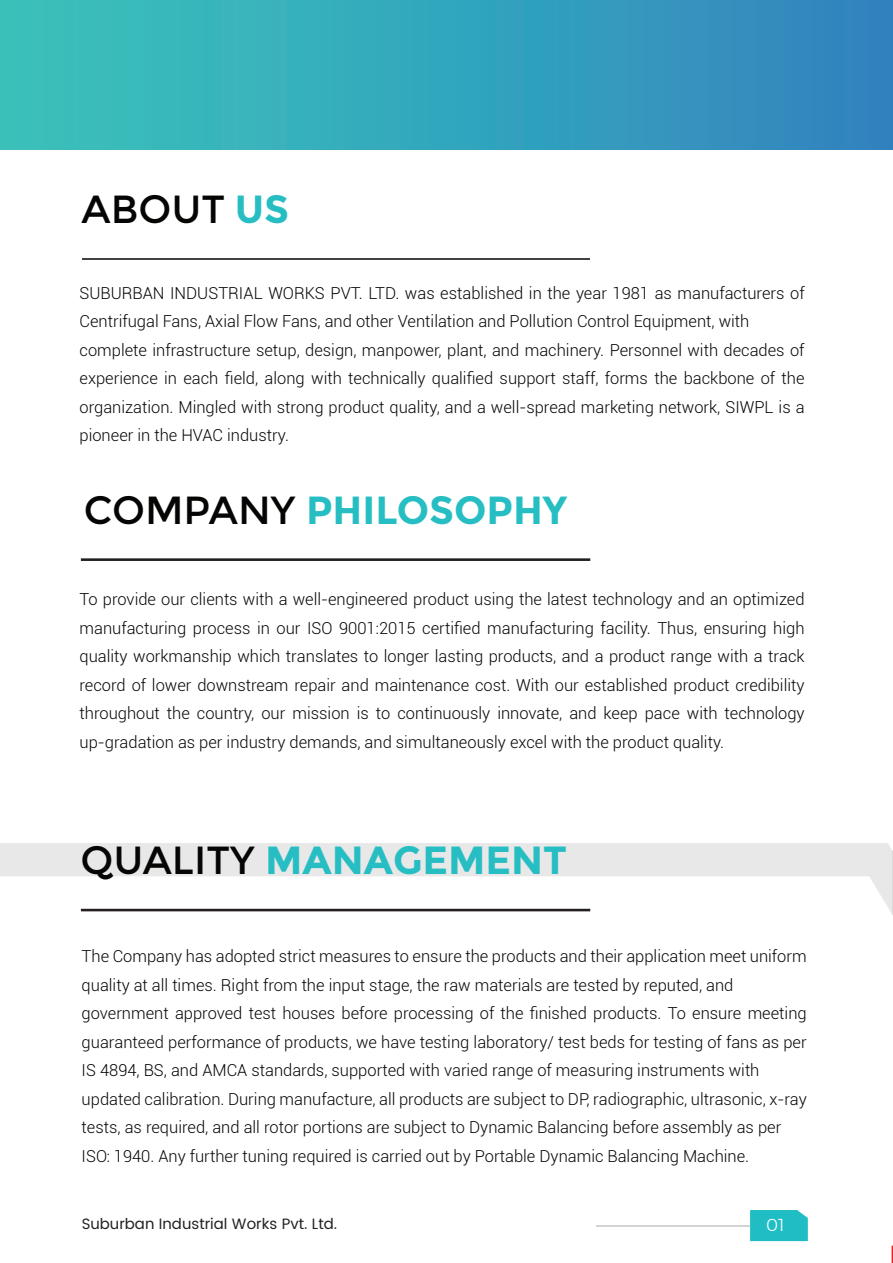
<style>
.page{position:relative;width:893px;height:1263px;background:#fff}
.page>*{position:absolute;margin:0;border:0;box-sizing:border-box;transform-origin:0 0}
.t1{font:700 39.15px "Montserrat";color:#26bec2}
.t2{font:39.15px "Montserrat";color:#050504}
.t3{font:300 17.25px "Montserrat";color:#fff}
.t4{font:300 16.5px/28.5px "Roboto";color:#040503}
.t5{font:15px "Poppins";color:#231f20}
.s1{font-weight:700;color:#26bec2}
.s2{font-weight:400;color:#050504}
</style>
<div class="page">
<svg style="left:0;top:843px;width:892px;height:70px;fill:#e9e9ea"></svg>
<div style="left:0;top:0;width:893px;height:149px;background:linear-gradient(to right,#3ac5ba,#3184bf)"></div>
<svg style="left:892px;top:850px;width:1px;height:65px"></svg>
<hr style="left:82px;top:259px;width:507px;height:1px;background:#414042">
<div style="left:81px;top:558px;width:509px;height:3px;border:2px solid #231f20"></div>
<div style="left:81px;top:909px;width:509px;height:2px;border:2px solid #231f20"></div>
<svg style="left:892px;top:1245px;width:1px;height:18px"></svg>
<div style="left:750px;top:1210px;width:58px;height:31px;background:#21bdc4"></div>
<hr style="left:597px;top:1225px;width:153px;height:1px;background:#d2d3d3">
<h1 class="t2" style="left:82px;top:187px;width:209px">ABOUT <span class="s1">US</span></h1>
<p class="t4" style="left:80px;top:278px;width:727px">SUBURBAN INDUSTRIAL WORKS PVT. LTD. was established in the year 1981 as manufacturers of Centrifugal Fans, Axial Flow Fans, and other Ventilation and Pollution Control Equipment, with complete infrastructure setup, design, manpower, plant, and machinery. Personnel with decades of experience in each field, along with technically qualified support staff, forms the backbone of the organization. Mingled with strong product quality, and a well-spread marketing network, SIWPL is a pioneer in the HVAC industry.</p>
<h1 class="t1" style="left:84px;top:486px;width:485px"><span class="s2">COMPANY</span> PHILOSOPHY</h1>
<p class="t4" style="left:80px;top:585px;width:727px;text-align:justify">To provide our clients with a well-engineered product using the latest technology and an optimized manufacturing process in our ISO 9001:2015 certified manufacturing facility. Thus, ensuring high quality workmanship which translates to longer lasting products, and a product range with a track record of lower downstream repair and maintenance cost. With our established product credibility throughout the country, our mission is to continuously innovate, and keep pace with technology up-gradation as per industry demands, and simultaneously excel with the product quality.</p>
<h1 class="t1" style="left:80px;top:837px;width:488px"><span class="s2">QUALITY</span> MANAGEMENT</h1>
<p class="t4" style="left:82px;top:941px;width:727px">The Company has adopted strict measures to ensure the products and their application meet uniform quality at all times. Right from the input stage, the raw materials are tested by reputed, and government approved test houses before processing of the finished products. To ensure meeting guaranteed performance of products, we have testing laboratory/ test beds for testing of fans as per IS 4894, BS, and AMCA standards, supported with varied range of measuring instruments with updated calibration. During manufacture, all products are subject to DP, radiographic, ultrasonic, x-ray tests, as required, and all rotor portions are subject to Dynamic Balancing before assembly as per ISO: 1940. Any further tuning required is carried out by Portable Dynamic Balancing Machine.</p>
<p class="t5" style="left:82px;top:1212px;width:257px">Suburban Industrial Works Pvt. Ltd.</p>
<p class="t3" style="left:766px;top:1211px;width:20px">01</p>
</div>
